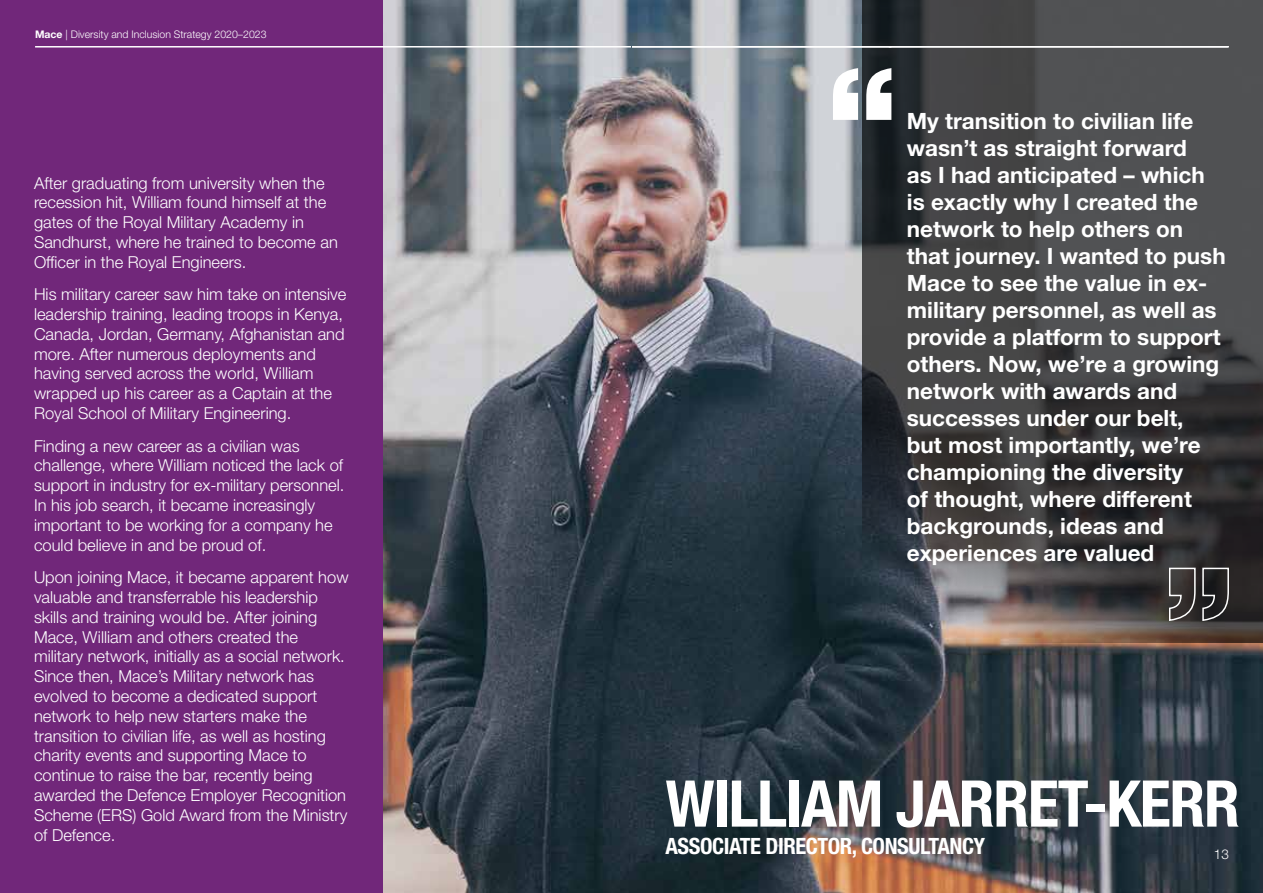
<style>
.page{position:relative;width:1263px;height:893px;background:#fff}
.page>*{position:absolute;margin:0;border:0;box-sizing:border-box;transform-origin:0 0}
.t1{font:700 condensed 64.5px "Helvetica Neue LT Std";letter-spacing:-.02em;color:#fff}
.t2{font:700 22.5px/27px "Helvetica Neue LT Std";color:#fff}
.t3{font:700 condensed 22.5px "Helvetica Neue LT Std";letter-spacing:-.02em;color:#fff}
.t4{font:300 16.5px/19.8px "Helvetica Neue LT Std";color:#fff}
.t5{font:300 13.5px "Helvetica Neue LT Std";color:#fff}
.t6{font:300 10.5px "Helvetica Neue LT Std";color:#fff}
.s1{font-weight:700}
</style>
<div class="page">
<img style="left:383px;top:0;width:880px;height:893px">
<div style="left:0;top:0;width:383px;height:893px;background:#71277a"></div>
<svg style="left:862px;top:0;width:401px;height:642px;background:#434345"></svg>
<svg style="left:833px;top:68px;width:58px;height:52px"></svg>
<svg style="left:1168px;top:567px;width:62px;height:55px;background:#484545"></svg>
<hr style="left:889px;top:46px;width:340px;height:2px;background:#fff">
<hr style="left:632px;top:46px;width:596px;height:2px;background:#fff">
<hr style="left:35px;top:46px;width:596px;height:2px;background:#fff">
<p class="t6" style="left:35px;top:28px;width:233px"><span class="s1">Mace</span> | Diversity and Inclusion Strategy 2020–2023</p>
<p class="t4" style="left:34px;top:172px;width:305px">After graduating from university when the recession hit, William found himself at the gates of the Royal Military Academy in Sandhurst, where he trained to become an Officer in the Royal Engineers.</p>
<p class="t4" style="left:34px;top:284px;width:314px">His military career saw him take on intensive leadership training, leading troops in Kenya, Canada, Jordan, Germany, Afghanistan and more. After numerous deployments and having served across the world, William wrapped up his career as a Captain at the Royal School of Military Engineering.</p>
<p class="t4" style="left:34px;top:435px;width:312px">Finding a new career as a civilian was challenge, where William noticed the lack of support in industry for ex-military personnel.<br>In his job search, it became increasingly important to be working for a company he could believe in and be proud of.</p>
<p class="t4" style="left:34px;top:567px;width:316px">Upon joining Mace, it became apparent how valuable and transferrable his leadership skills and training would be. After joining Mace, William and others created the military network, initially as a social network.<br>Since then, Mace’s Military network has evolved to become a dedicated support network to help new starters make the transition to civilian life, as well as hosting charity events and supporting Mace to continue to raise the bar, recently being awarded the Defence Employer Recognition Scheme (ERS) Gold Award from the Ministry of Defence.</p>
<p class="t2" style="left:907px;top:107px;width:320px">My transition to civilian life wasn’t as straight forward<br>as I had anticipated – which is exactly why I created the network to help others on that journey. I wanted to push<br>Mace to see the value in ex&shy;military personnel, as well as provide a platform to support others. Now, we’re a growing network with awards and successes under our belt,<br>but most importantly, we’re championing the diversity<br>of thought, where different backgrounds, ideas and experiences are valued</p>
<h1 class="t1" style="left:665px;top:765px;width:576px">WILLIAM JARRET-KERR</h1>
<h2 class="t3" style="left:665px;top:832px;width:321px">ASSOCIATE DIRECTOR, CONSULTANCY</h2>
<p class="t5" style="left:1214px;top:846px;width:17px">13</p>
</div>
